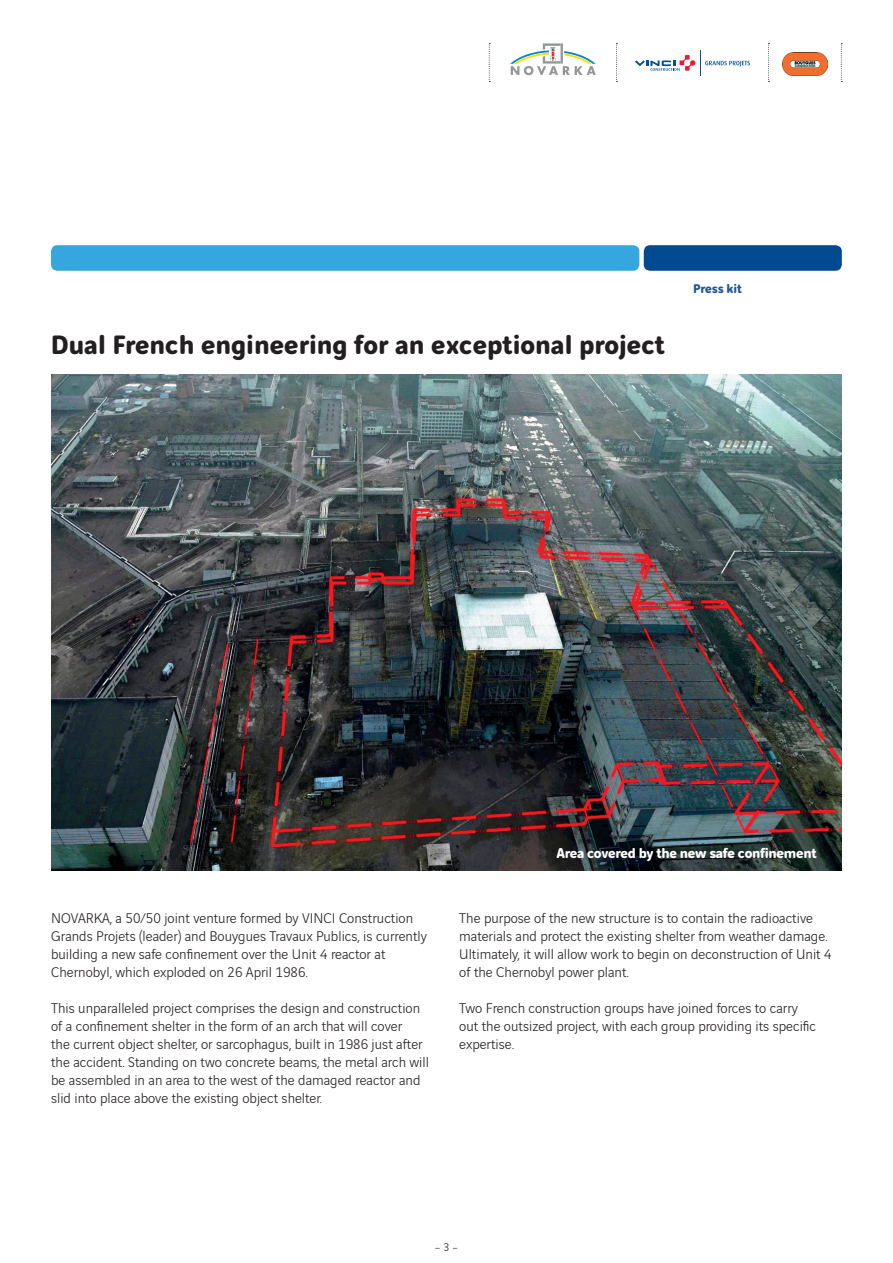
<style>
.page{position:relative;width:893px;height:1263px;background:#fff}
.page>*{position:absolute;margin:0;border:0;box-sizing:border-box;transform-origin:0 0}
.t1{font:700 28.5px "Vinci Rounded";color:#231f20}
.t2{font:300 15px/18px "Vinci Sans";color:#231f20}
.t3{font:700 15px "Vinci Rounded";letter-spacing:-.02em;color:#fff}
.t4{font:700 13.5px "Vinci Rounded";letter-spacing:-.01em;color:#1e5498}
.t5{font:300 12px "Vinci Rounded";color:#231f20}
</style>
<div class="page">
<div style="left:51px;top:245px;width:588px;height:26px;background:#36a7de;border-radius:6px"></div>
<div style="left:644px;top:245px;width:198px;height:26px;background:#014990;border-radius:6px"></div>
<img style="left:783px;top:53px;width:44px;height:22px">
<svg style="left:510px;top:43px;width:86px;height:32px"></svg>
<svg style="left:616px;top:43px;width:1px;height:39px"></svg>
<svg style="left:489px;top:43px;width:1px;height:39px"></svg>
<svg style="left:841px;top:43px;width:1px;height:39px"></svg>
<svg style="left:768px;top:43px;width:1px;height:39px"></svg>
<svg style="left:635px;top:51px;width:115px;height:25px"></svg>
<img style="left:51px;top:375px;width:791px;height:495px">
<h1 class="t1" style="left:51px;top:323px;width:615px">Dual French engineering for an exceptional project</h1>
<p class="t4" style="left:693px;top:279px;width:50px">Press kit</p>
<p class="t2" style="left:51px;top:908px;width:377px">NOVARKA, a 50/50 joint venture formed by VINCI Construction Grands Projets (leader) and Bouygues Travaux Publics, is currently building a new safe confinement over the Unit 4 reactor at Chernobyl, which exploded on 26 April 1986.</p>
<p class="t2" style="left:51px;top:998px;width:379px">This unparalleled project comprises the design and construction of a confinement shelter in the form of an arch that will cover<br>the current object shelter, or sarcophagus, built in 1986 just after the accident. Standing on two concrete beams, the metal arch will be assembled in an area to the west of the damaged reactor and slid into place above the existing object shelter.</p>
<p class="t3" style="left:556px;top:842px;width:262px">Area covered by the new safe confinement</p>
<p class="t2" style="left:459px;top:908px;width:374px">The purpose of the new structure is to contain the radioactive materials and protect the existing shelter from weather damage.<br>Ultimately, it will allow work to begin on deconstruction of Unit 4 of the Chernobyl power plant.</p>
<p class="t2" style="left:459px;top:998px;width:358px">Two French construction groups have joined forces to carry out the outsized project, with each group providing its specific expertise.</p>
<p class="t5" style="left:434px;top:1239px;width:26px">– 3 –</p>
</div>
